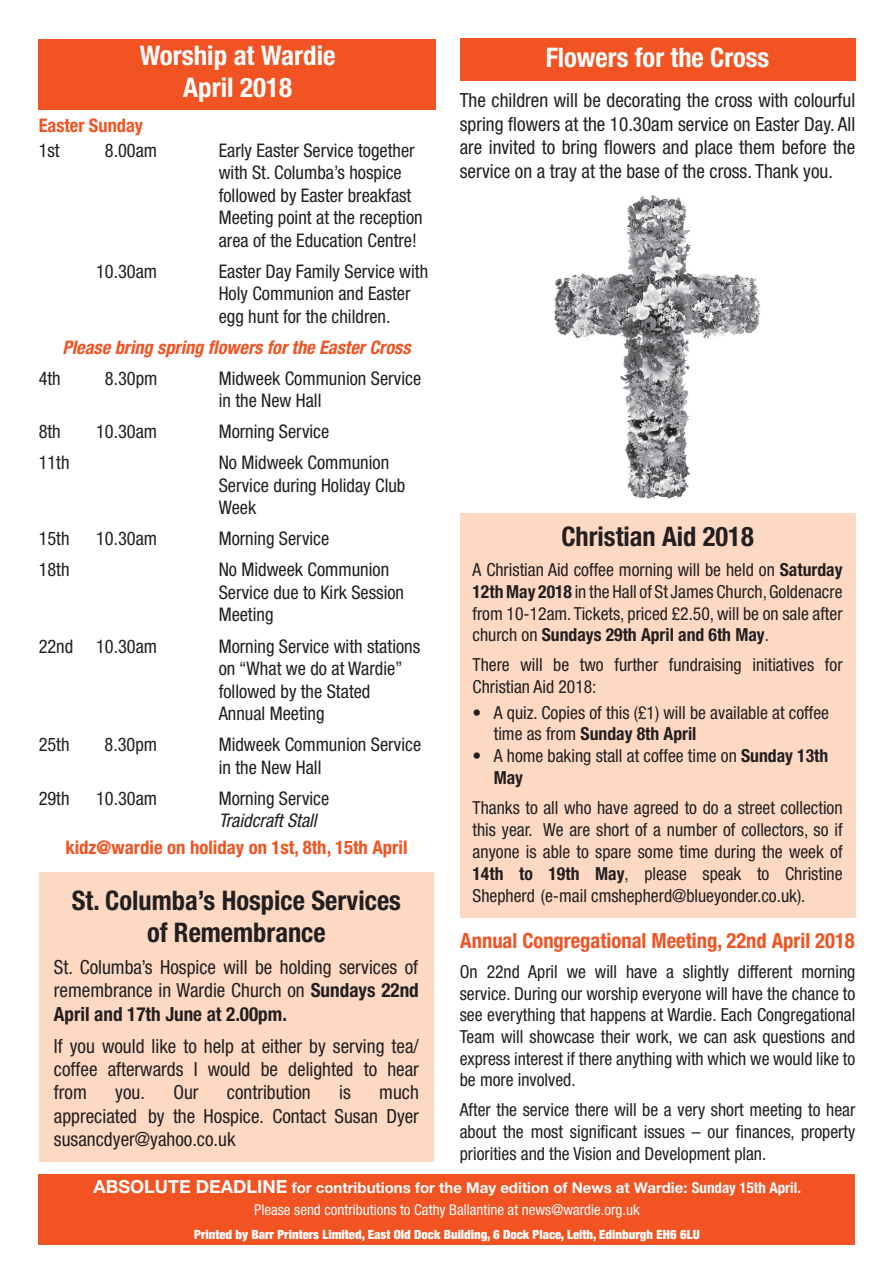
<style>
.page{position:relative;width:894px;height:1264px;background:#fff}
.page>*{position:absolute;margin:0;border:0;box-sizing:border-box;transform-origin:0 0}
.t1{font:700 condensed 27px/32.4px "Helvetica Neue";color:#231f20;text-align:center}
.t2{font:700 condensed 27px/32.4px "Helvetica Neue";color:#fff;text-align:center}
.t3{font:700 condensed 21px "Helvetica Neue";color:#f15322}
.t4{font:condensed 19.5px/23.4px "Helvetica Neue";color:#231f20;text-align:justify}
.t5{font:condensed 18.75px/22.5px "Helvetica Neue";color:#231f20}
.t6{font:700 condensed 18.75px "Helvetica Neue";color:#f15322}
.t7{font:italic 700 condensed 18.75px "Helvetica Neue";color:#f15322}
.t8{font:italic condensed 18.75px "Helvetica Neue";color:#231f20}
.t9{font:condensed 18px/21.6px "Helvetica Neue";color:#231f20;text-align:justify}
.t10{font:700 15px "Helvetica Neue LT Std";color:#fff}
.t11{font:condensed 15px "Helvetica Neue";color:#fff}
.t12{font:900 condensed 12.75px "Helvetica Neue LT Std";color:#fff}
.s1{font-weight:700}
.s2{font-size:18px}
.s3{font-family:"Helvetica Neue";font-stretch:condensed}
</style>
<div class="page">
<div style="left:39px;top:39px;width:397px;height:71px;background:#f15322"></div>
<div style="left:39px;top:1174px;width:816px;height:71px;background:#f15322"></div>
<img style="left:554px;top:195px;width:207px;height:304px">
<div style="left:460px;top:39px;width:395px;height:42px;background:#f15322"></div>
<div style="left:39px;top:872px;width:395px;height:289px;background:#fdd9c4"></div>
<div style="left:460px;top:513px;width:395px;height:404px;background:#fdd9c4"></div>
<h1 class="t2" style="left:140px;top:38px;width:197px">Worship at Wardie<br>April 2018</h1>
<p class="t6" style="left:39px;top:114px;width:106px">Easter Sunday</p>
<p class="t5" style="left:39px;top:139px;width:23px">1st</p>
<p class="t5" style="left:105px;top:139px;width:54px">8.00am</p>
<p class="t5" style="left:219px;top:139px;width:205px">Early Easter Service together with St. Columba’s hospice followed by Easter breakfast<br>Meeting point at the reception area of the Education Centre!</p>
<p class="t5" style="left:96px;top:260px;width:63px">10.30am</p>
<p class="t5" style="left:219px;top:260px;width:211px">Easter Day Family Service with<br>Holy Communion and Easter egg hunt for the children.</p>
<p class="t7" style="left:62px;top:336px;width:350px">Please bring spring flowers for the Easter Cross</p>
<p class="t5" style="left:39px;top:367px;width:24px">4th</p>
<p class="t5" style="left:105px;top:367px;width:54px">8.30pm</p>
<p class="t5" style="left:219px;top:367px;width:204px">Midweek Communion Service in the New Hall</p>
<p class="t5" style="left:39px;top:420px;width:24px">8th</p>
<p class="t5" style="left:96px;top:420px;width:63px">10.30am</p>
<p class="t5" style="left:219px;top:420px;width:112px">Morning Service</p>
<p class="t5" style="left:39px;top:451px;width:32px">11th</p>
<p class="t5" style="left:219px;top:451px;width:188px">No Midweek Communion<br>Service during Holiday Club<br>Week</p>
<p class="t5" style="left:39px;top:527px;width:32px">15th</p>
<p class="t5" style="left:96px;top:527px;width:63px">10.30am</p>
<p class="t5" style="left:219px;top:527px;width:112px">Morning Service</p>
<p class="t5" style="left:39px;top:558px;width:32px">18th</p>
<p class="t5" style="left:219px;top:558px;width:187px">No Midweek Communion<br>Service due to Kirk Session<br>Meeting</p>
<p class="t5" style="left:39px;top:634px;width:120px">22nd 10.30am</p>
<p class="t5" style="left:219px;top:634px;width:203px">Morning Service with stations on “What we do at Wardie” followed by the Stated<br>Annual Meeting</p>
<p class="t5" style="left:39px;top:733px;width:32px">25th</p>
<p class="t5" style="left:105px;top:733px;width:54px">8.30pm</p>
<p class="t5" style="left:219px;top:733px;width:204px">Midweek Communion Service in the New Hall</p>
<p class="t5" style="left:39px;top:786px;width:32px">29th</p>
<p class="t5" style="left:96px;top:786px;width:63px">10.30am</p>
<p class="t5" style="left:219px;top:786px;width:112px">Morning Service</p>
<p class="t8" style="left:219px;top:809px;width:99px">Traidcraft Stall</p>
<p class="t6" style="left:65px;top:835px;width:343px">kidz@wardie on holiday on 1st, 8th, 15th April</p>
<h1 class="t1" style="left:72px;top:883px;width:330px">St. Columba’s Hospice Services of Remembrance</h1>
<p class="t4" style="left:54px;top:955px;width:366px">St. Columba’s Hospice will be holding services of remembrance in Wardie Church on <span class="s1">Sundays 22nd April and 17th June at 2.00pm.</span></p>
<p class="t4" style="left:54px;top:1034px;width:366px">If you would like to help at either by serving tea/ coffee afterwards I would be delighted to hear from</p>
<p class="t4" style="left:115px;top:1080px;width:31px">you.</p>
<p class="t4" style="left:173px;top:1080px;width:27px">Our</p>
<p class="t4" style="left:227px;top:1080px;width:85px">contribution</p>
<p class="t4" style="left:339px;top:1080px;width:13px">is</p>
<p class="t4" style="left:54px;top:1080px;width:366px;text-indent:325px">much appreciated by the Hospice. Contact Susan Dyer susancdyer@yahoo.co.uk</p>
<h1 class="t2" style="left:545px;top:41px;width:225px">Flowers for the Cross</h1>
<p class="t4" style="left:460px;top:89px;width:397px">The children will be decorating the cross with colourful spring flowers at the 10.30am service on Easter Day. All are invited to bring flowers and place them before the service on a tray at the base of the cross. Thank you.</p>
<h1 class="t1" style="left:561px;top:520px;width:194px">Christian Aid 2018</h1>
<p class="t9" style="left:472px;top:559px;width:371px">A Christian Aid coffee morning will be held on <span class="s1">Saturday 12th May 2018</span> in the Hall of St James Church, Goldenacre from 10-12am. Tickets, priced £2.50, will be on sale after church on <span class="s1">Sundays 29th April and 6th May</span>.</p>
<p class="t9" style="left:472px;top:654px;width:371px">There will be two further fundraising initiatives for<br>Christian Aid 2018:</p>
<p class="t9" style="left:494px;top:701px;width:337px;text-indent:-21px">• A quiz. Copies of this (£1) will be available at coffee time as from <span class="s1">Sunday 8th April</span></p>
<p class="t9" style="left:494px;top:744px;width:336px;text-indent:-21px">• A home baking stall at coffee time on <span class="s1">Sunday 13th<br>May</span></p>
<p class="t9" style="left:472px;top:796px;width:371px;line-height:22px">Thanks to all who have agreed to do a street collection this year. We are short of a number of collectors, so if anyone is able to spare some time during the week of <span class="s1">14th to 19th May</span>, please speak to Christine Shepherd (e-mail cmshepherd@blueyonder.co.uk).</p>
<p class="t3" style="left:460px;top:928px;width:396px">Annual Congregational Meeting, 22nd April 2018</p>
<p class="t9" style="left:460px;top:961px;width:397px">On 22nd April we will have a slightly different morning service. During our worship everyone will have the chance to see everything that happens at Wardie. Each Congregational Team will showcase their work, we can ask questions and express interest if there anything with which we would like to be more involved.</p>
<p class="t9" style="left:460px;top:1099px;width:397px">After the service there will be a very short meeting to hear about the most significant issues – our finances, property priorities and the Vision and Development plan.</p>
<p class="t10" style="left:93px;top:1178px;width:709px"><span class="s2">ABSOLUTE DEADLINE</span> for contributions for the May edition of News at Wardie: <span class="s3">Sunday 15th April.</span></p>
<p class="t11" style="left:254px;top:1201px;width:387px">Please send contributions to Cathy Ballantine at news@wardie.org.uk</p>
<p class="t12" style="left:194px;top:1226px;width:507px">Printed by Barr Printers Limited, East Old Dock Building, 6 Dock Place, Leith, Edinburgh EH6 6LU</p>
</div>
